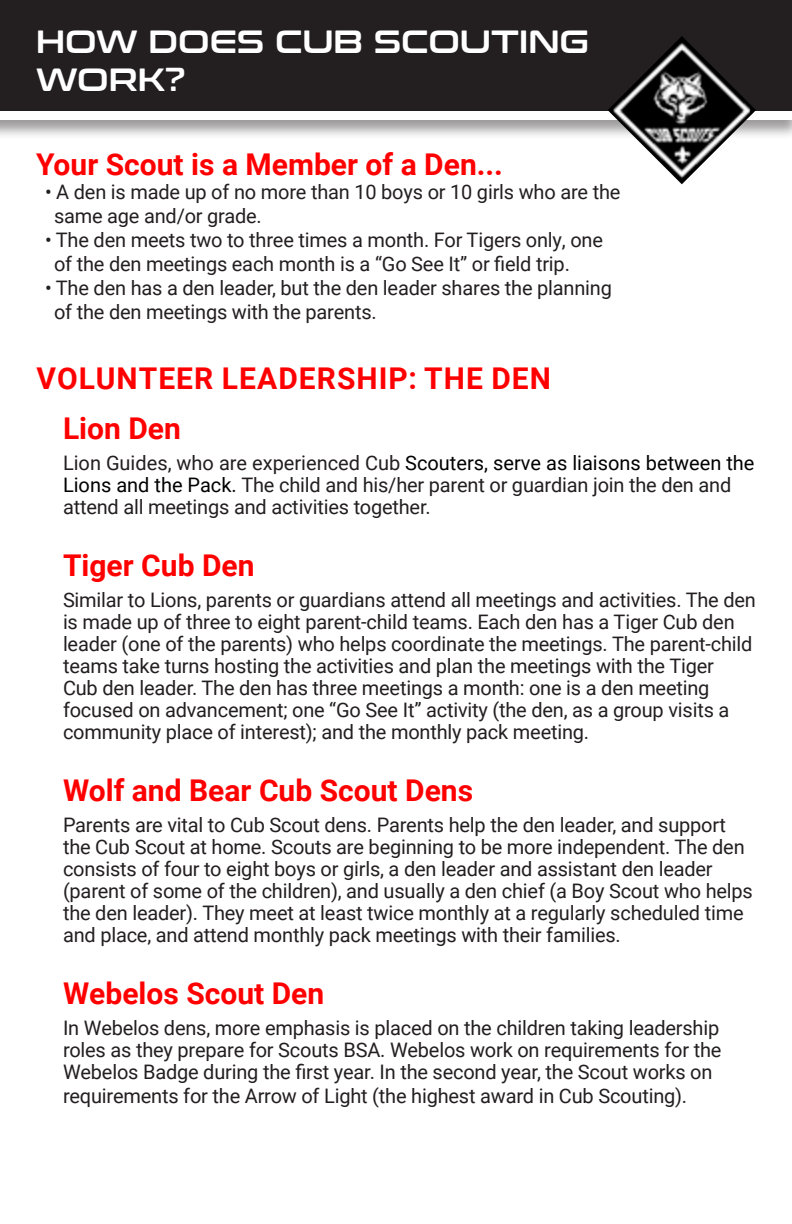
<style>
.page{position:relative;width:792px;height:1224px;background:#fff}
.page>*{position:absolute;margin:0;border:0;box-sizing:border-box;transform-origin:0 0}
.t1{font:32px "Conthrax Sb";color:#fff}
.t2{font:700 30px "Roboto";color:#f00}
.t3{font:700 30px "Roboto";letter-spacing:.035em;color:#f00}
.t4{font:20px/22px "Roboto";letter-spacing:-.01em;color:#231f20}
.s1{color:#000}
</style>
<div class="page">
<div style="left:0;top:0;width:792px;height:139px;background:#231f20;opacity:.45"></div>
<div style="left:0;top:0;width:792px;height:119px;background:#fff"></div>
<div style="left:0;top:0;width:792px;height:111px;background:#231f20"></div>
<svg style="left:608px;top:36px;width:148px;height:148px"></svg>
<img style="left:614px;top:42px;width:136px;height:136px">
<p class="t1" style="left:36px;top:17px;width:555px">HOW DOES CUB SCOUTING</p>
<p class="t1" style="left:36px;top:56px;width:151px">WORK?</p>
<p class="t2" style="left:36px;top:144px;width:469px">Your Scout is a Member of a Den...</p>
<p class="t4" style="left:54px;top:180px;width:568px;line-height:24px;text-indent:-9px">• A den is made up of no more than 10 boys or 10 girls who are the same age and/or grade.</p>
<p class="t4" style="left:54px;top:228px;width:550px;line-height:24px;text-indent:-9px">• The den meets two to three times a month. For Tigers only, one of the den meetings each month is a “Go See It” or field trip.</p>
<p class="t4" style="left:54px;top:276px;width:560px;line-height:24px;text-indent:-9px">• The den has a den leader, but the den leader shares the planning of the den meetings with the parents.</p>
<p class="t3" style="left:37px;top:357px;width:516px">VOLUNTEER LEADERSHIP: THE DEN</p>
<p class="t2" style="left:63px;top:407px;width:119px">Lion Den</p>
<p class="t4" style="left:63px;top:451px;width:693px">Lion Guides, who are experienced Cub <span class="s1">Scouters, serve as liaisons between the<br>Lions and the Pack.</span> The child and his/her parent or guardian join the den and attend all meetings and activities together.</p>
<p class="t2" style="left:63px;top:544px;width:193px">Tiger Cub Den</p>
<p class="t4" style="left:63px;top:588px;width:694px">Similar to Lions, parents or guardians attend all meetings and activities. The den is made up of three to eight parent-child teams. Each den has a Tiger Cub den leader (one of the parents) who helps coordinate the meetings. The parent-child teams take turns hosting the activities and plan the meetings with the Tiger<br>Cub den leader. The den has three meetings a month: one is a den meeting focused on advancement; one “Go See It” activity (the den, as a group visits a community place of interest); and the monthly pack meeting.</p>
<p class="t2" style="left:63px;top:769px;width:412px">Wolf and Bear Cub Scout Dens</p>
<p class="t4" style="left:63px;top:813px;width:691px">Parents are vital to Cub Scout dens. Parents help the den leader, and support the Cub Scout at home. Scouts are beginning to be more independent. The den consists of four to eight boys or girls, a den leader and assistant den leader (parent of some of the children), and usually a den chief (a Boy Scout who helps the den leader). They meet at least twice monthly at a regularly scheduled time and place, and attend monthly pack meetings with their families.</p>
<p class="t2" style="left:63px;top:972px;width:263px">Webelos Scout Den</p>
<p class="t4" style="left:63px;top:1016px;width:660px;text-align:justify">In Webelos dens, more emphasis is placed on the children taking leadership roles as they prepare for Scouts BSA. Webelos work on requirements for the Webelos Badge during the first year. In the second year, the Scout works on</p>
<p class="t4" style="left:63px;top:1084px;width:626px">requirements for the Arrow of Light (the highest award in Cub Scouting).</p>
</div>
